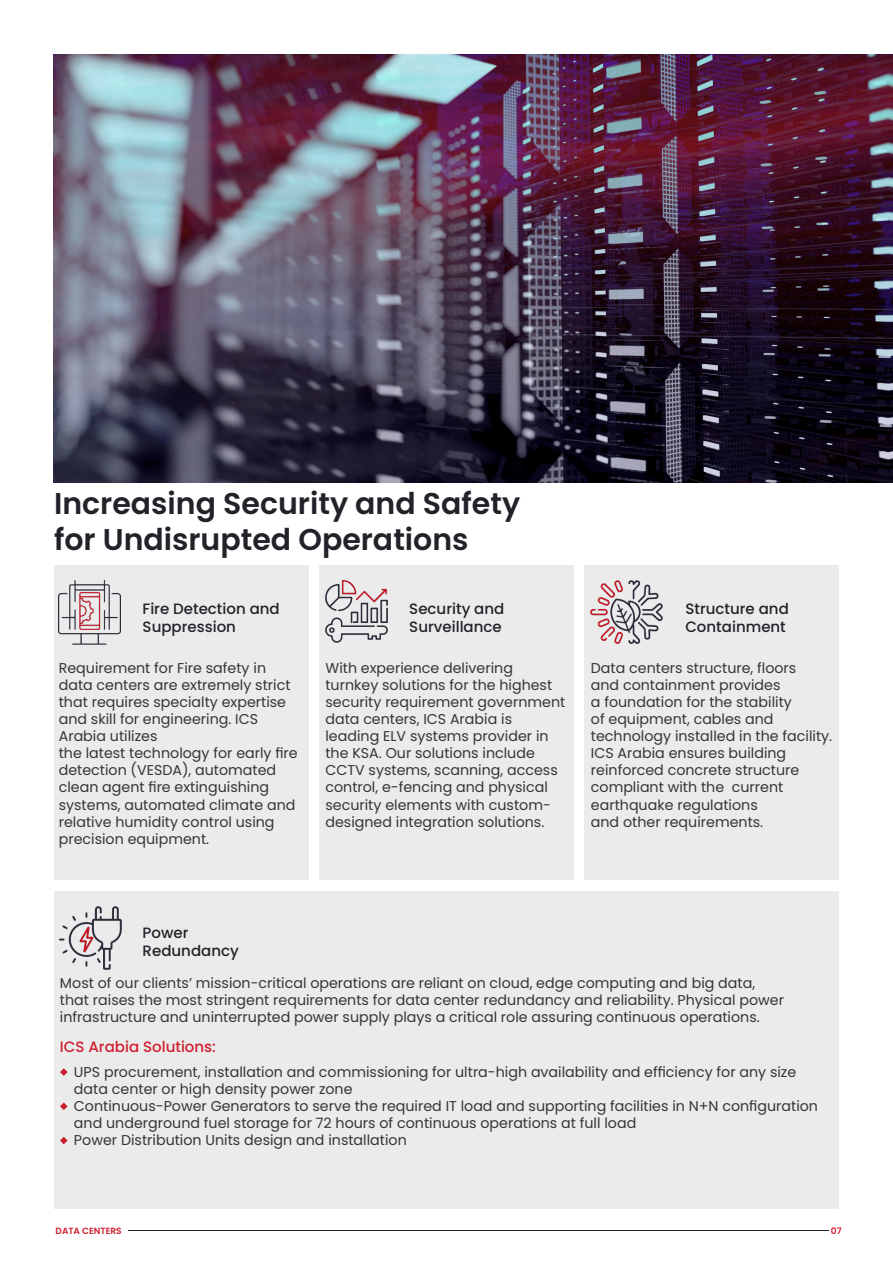
<style>
.page{position:relative;width:893px;height:1263px;background:#fff}
.page>*{position:absolute;margin:0;border:0;box-sizing:border-box;transform-origin:0 0}
.t1{font:600 30px "Poppins";color:#242229}
.t2{font:500 15px "Poppins";color:#242229}
.t3{font:500 15px "Poppins";color:#cf2030}
.t4{font:14.25px/17.1px "Poppins";color:#333638}
.t5{font:600 9px "Poppins";color:#cf2030}
</style>
<div class="page">
<img style="left:54px;top:54px;width:839px;height:429px">
<hr style="left:128px;top:1231px;width:700px;height:1px;background:#242229">
<div style="left:54px;top:565px;width:254px;height:315px;background:#ebebeb"></div>
<div style="left:54px;top:892px;width:785px;height:317px;background:#ebebeb"></div>
<div style="left:319px;top:565px;width:254px;height:315px;background:#ebebeb"></div>
<div style="left:585px;top:565px;width:254px;height:315px;background:#ebebeb"></div>
<img style="left:59px;top:581px;width:62px;height:63px">
<img style="left:325px;top:581px;width:62px;height:62px">
<img style="left:591px;top:581px;width:72px;height:62px">
<img style="left:60px;top:906px;width:62px;height:63px">
<svg style="left:60px;top:1068px;width:8px;height:8px"></svg>
<svg style="left:60px;top:1102px;width:8px;height:8px"></svg>
<svg style="left:60px;top:1137px;width:8px;height:7px"></svg>
<p class="t1" style="left:54px;top:486px;width:468px">Increasing Security and Safety</p>
<p class="t1" style="left:54px;top:522px;width:416px">for Undisrupted Operations</p>
<p class="t2" style="left:143px;top:600px;width:139px">Fire Detection and</p>
<p class="t2" style="left:143px;top:618px;width:95px">Suppression</p>
<p class="t2" style="left:409px;top:600px;width:97px">Security and</p>
<p class="t2" style="left:409px;top:618px;width:94px">Surveillance</p>
<p class="t2" style="left:685px;top:600px;width:105px">Structure and</p>
<p class="t2" style="left:685px;top:618px;width:102px">Containment</p>
<p class="t4" style="left:59px;top:659px;width:233px">Requirement for Fire safety in data centers are extremely strict that requires specialty expertise and skill for engineering. ICS<br>Arabia utilizes</p>
<p class="t4" style="left:59px;top:745px;width:240px">the latest technology for early fire detection (VESDA), automated clean agent fire extinguishing systems, automated climate and relative humidity control using precision equipment.</p>
<p class="t4" style="left:325px;top:659px;width:241px">With experience delivering turnkey solutions for the highest security requirement government data centers, ICS Arabia is leading ELV systems provider in the KSA. Our solutions include<br>CCTV systems, scanning, access control, e-fencing and physical security elements with custom&shy;designed integration solutions.</p>
<p class="t4" style="left:591px;top:659px;width:243px">Data centers structure, floors<br>and containment provides<br>a foundation for the stability<br>of equipment, cables and technology installed in the facility.<br>ICS Arabia ensures building reinforced concrete structure compliant with the current earthquake regulations</p>
<p class="t4" style="left:591px;top:813px;width:174px">and other requirements.</p>
<p class="t2" style="left:143px;top:924px;width:47px">Power</p>
<p class="t2" style="left:143px;top:942px;width:98px">Redundancy</p>
<p class="t4" style="left:60px;top:975px;width:725px">Most of our clients’ mission-critical operations are reliant on cloud, edge computing and big data, that raises the most stringent requirements for data center redundancy and reliability. Physical power infrastructure and uninterrupted power supply plays a critical role assuring continuous operations.</p>
<p class="t4" style="left:74px;top:1063px;width:724px">UPS procurement, installation and commissioning for ultra-high availability and efficiency for any size data center or high density power zone</p>
<p class="t4" style="left:74px;top:1098px;width:746px">Continuous-Power Generators to serve the required IT load and supporting facilities in N+N configuration and underground fuel storage for 72 hours of continuous operations at full load</p>
<p class="t4" style="left:74px;top:1132px;width:334px">Power Distribution Units design and installation</p>
<p class="t3" style="left:60px;top:1038px;width:157px">ICS Arabia Solutions:</p>
<p class="t5" style="left:56px;top:1225px;width:68px">DATA CENTERS</p>
<p class="t5" style="left:831px;top:1225px;width:12px">07</p>
</div>
